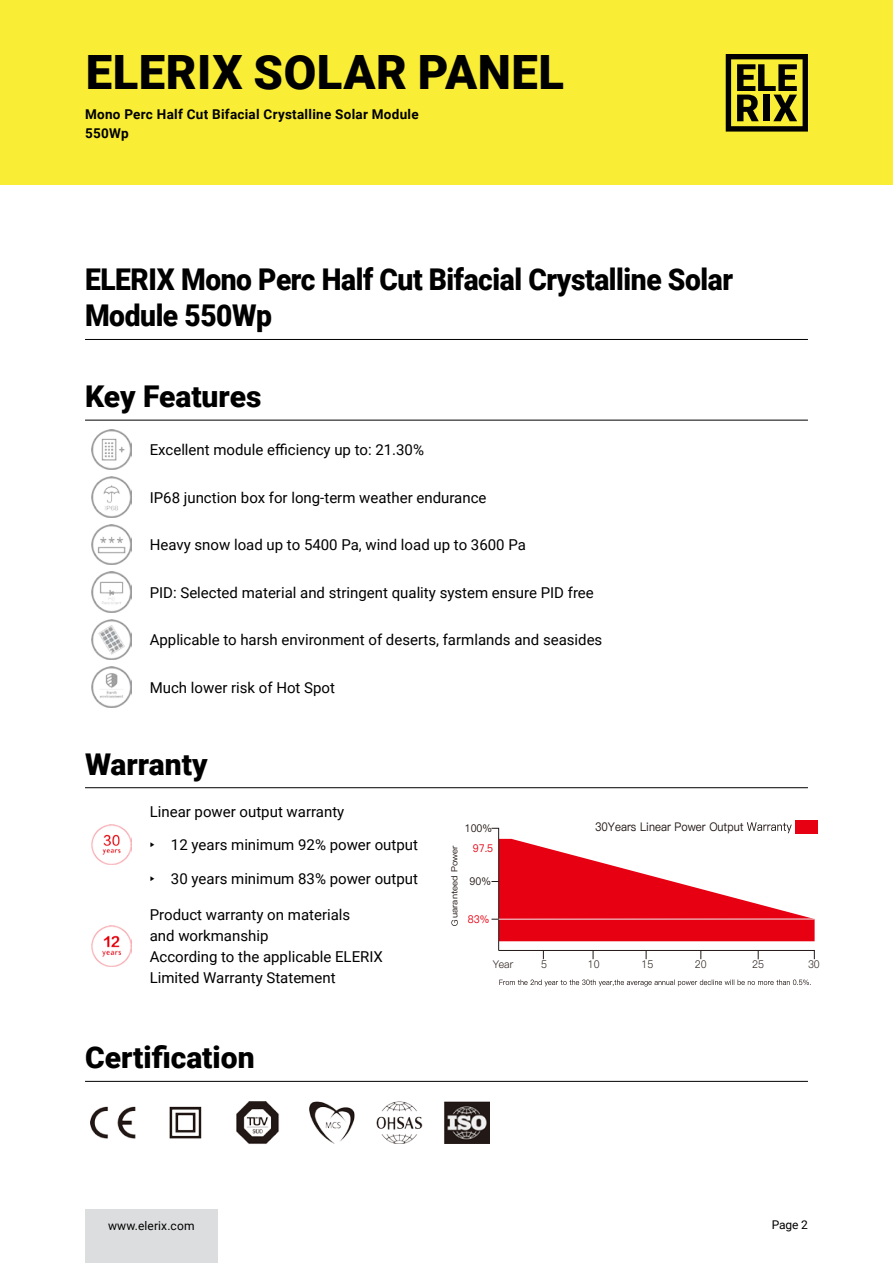
<style>
.page{position:relative;width:893px;height:1263px;background:#fff}
.page>*{position:absolute;margin:0;border:0;box-sizing:border-box;transform-origin:0 0}
._1_-_V_-_nadpis_prod{font:900 47.25px "Roboto";letter-spacing:.01em;color:#000}
._2_-_nadpis{font:900 30px/36px "Roboto";letter-spacing:-.015em;color:#000;scale:.94 1}
._2_-_nadpis-2{font:900 30px "Roboto";letter-spacing:-.015em;color:#000}
._4_-_texty{font:15px/21px "Roboto";color:#000}
._1_-_V_-_varianty_pr{font:700 13.5px "Roboto";letter-spacing:.02em;color:#000}
.t1{font:12px "Ping Fang SC Medium";color:#221815;scale:.9 1}
.pagina_-_www{font:12px "Roboto";letter-spacing:.01em;color:#000}
.pagina{font:12px "Roboto";color:#000}
.t2{font:10.65px "Ping Fang SC Regular";color:#221815;scale:.93 1}
.t3{font:10.65px "Ping Fang SC Medium";color:#e60012;scale:.93 1}
.t4{font:10.65px "Ping Fang SC Medium";color:#221815;scale:.93 1}
.t5{font:8.55px "Ping Fang SC Medium";letter-spacing:.005em;color:#221815;scale:1.08 1}
.t6{font:6.75px "Arial";color:#000;scale:.8 1}
</style>
<div class="page">
<div style="left:85px;top:1209px;width:133px;height:54px;background:#dcddde"></div>
<div style="left:0;top:0;width:893px;height:185px;background:#f9ed36"></div>
<svg style="left:726px;top:54px;width:82px;height:78px"></svg>
<hr style="left:85px;top:339px;width:723px;height:1px;background:#000">
<hr style="left:85px;top:420px;width:723px;height:1px;background:#000">
<hr style="left:85px;top:787px;width:723px;height:1px;background:#000">
<hr style="left:85px;top:1081px;width:723px;height:1px;background:#000">
<img style="left:91px;top:429px;width:41px;height:41px">
<img style="left:91px;top:477px;width:41px;height:40px">
<img style="left:91px;top:524px;width:41px;height:41px">
<img style="left:91px;top:572px;width:41px;height:40px">
<img style="left:91px;top:619px;width:41px;height:41px">
<img style="left:91px;top:666px;width:41px;height:41px">
<img style="left:91px;top:824px;width:41px;height:41px">
<img style="left:91px;top:925px;width:41px;height:41px">
<div style="left:795px;top:820px;width:23px;height:13px;background:#e60012"></div>
<svg style="left:451px;top:920px;width:7px;height:6px"></svg>
<svg style="left:491px;top:822px;width:324px;height:138px"></svg>
<svg style="left:499px;top:979px;width:312px;height:7px"></svg>
<hr style="left:499px;top:919px;width:316px;height:1px;background:#efefef">
<img style="left:90px;top:1106px;width:112px;height:33px">
<img style="left:309px;top:1101px;width:181px;height:43px">
<img style="left:236px;top:1101px;width:43px;height:43px">
<p class="_1_-_V_-_nadpis_prod" style="left:86px;top:40px;width:480px">ELERIX SOLAR PANEL</p>
<p class="_1_-_V_-_varianty_pr" style="left:85px;top:104px;width:335px">Mono Perc Half Cut Bifacial Crystalline Solar Module</p>
<p class="_1_-_V_-_varianty_pr" style="left:85px;top:124px;width:45px">550Wp</p>
<p class="_2_-_nadpis" style="left:85px;top:261px;width:691px">ELERIX Mono Perc Half Cut Bifacial Crystalline Solar<br>Module 550Wp</p>
<p class="_2_-_nadpis-2" style="left:85px;top:375px;width:178px">Key Features</p>
<p class="_4_-_texty" style="left:150px;top:439px;width:276px">Excellent module efficiency up to: 21.30%</p>
<p class="_4_-_texty" style="left:150px;top:486px;width:338px">IP68 junction box for long-term weather endurance</p>
<p class="_4_-_texty" style="left:150px;top:534px;width:378px">Heavy snow load up to 5400 Pa, wind load up to 3600 Pa</p>
<p class="_4_-_texty" style="left:150px;top:581px;width:446px">PID: Selected material and stringent quality system ensure PID free</p>
<p class="_4_-_texty" style="left:150px;top:629px;width:454px">Applicable to harsh environment of deserts, farmlands and seasides</p>
<p class="_4_-_texty" style="left:150px;top:676px;width:187px">Much lower risk of Hot Spot</p>
<p class="_2_-_nadpis-2" style="left:85px;top:743px;width:124px">Warranty</p>
<p class="_4_-_texty" style="left:150px;top:800px;width:196px">Linear power output warranty</p>
<p class="t6" style="left:150px;top:840px;width:8px">►</p>
<p class="_4_-_texty" style="left:171px;top:834px;width:249px">12 years minimum 92% power output</p>
<p class="t6" style="left:150px;top:874px;width:8px">►</p>
<p class="_4_-_texty" style="left:171px;top:868px;width:249px">30 years minimum 83% power output</p>
<p class="_4_-_texty" style="left:150px;top:904px;width:235px">Product warranty on materials<br>and workmanship<br>According to the applicable ELERIX<br>Limited Warranty Statement</p>
<p class="_2_-_nadpis-2" style="left:85px;top:1036px;width:171px">Certification</p>
<p class="t5" style="left:449px;top:918px;width:69px;rotate:-90deg">uaranteed Power</p>
<p class="t4" style="left:465px;top:822px;width:31px">100%</p>
<p class="t3" style="left:473px;top:842px;width:23px">97.5</p>
<p class="t4" style="left:470px;top:875px;width:25px">90%</p>
<p class="t3" style="left:468px;top:913px;width:25px">83%</p>
<p class="t1" style="left:595px;top:819px;width:166px">30Years Linear Power Output</p>
<p class="t2" style="left:493px;top:958px;width:23px">Year</p>
<p class="t2" style="left:541px;top:958px;width:8px">5</p>
<p class="t2" style="left:588px;top:958px;width:14px">10</p>
<p class="t2" style="left:642px;top:958px;width:14px">15</p>
<p class="t2" style="left:695px;top:958px;width:14px">20</p>
<p class="t2" style="left:752px;top:958px;width:14px">25</p>
<p class="t2" style="left:808px;top:958px;width:14px">30</p>
<p class="pagina_-_www" style="left:108px;top:1217px;width:88px">www.elerix.com</p>
<p class="pagina" style="left:772px;top:1217px;width:38px">Page 2</p>
</div>
